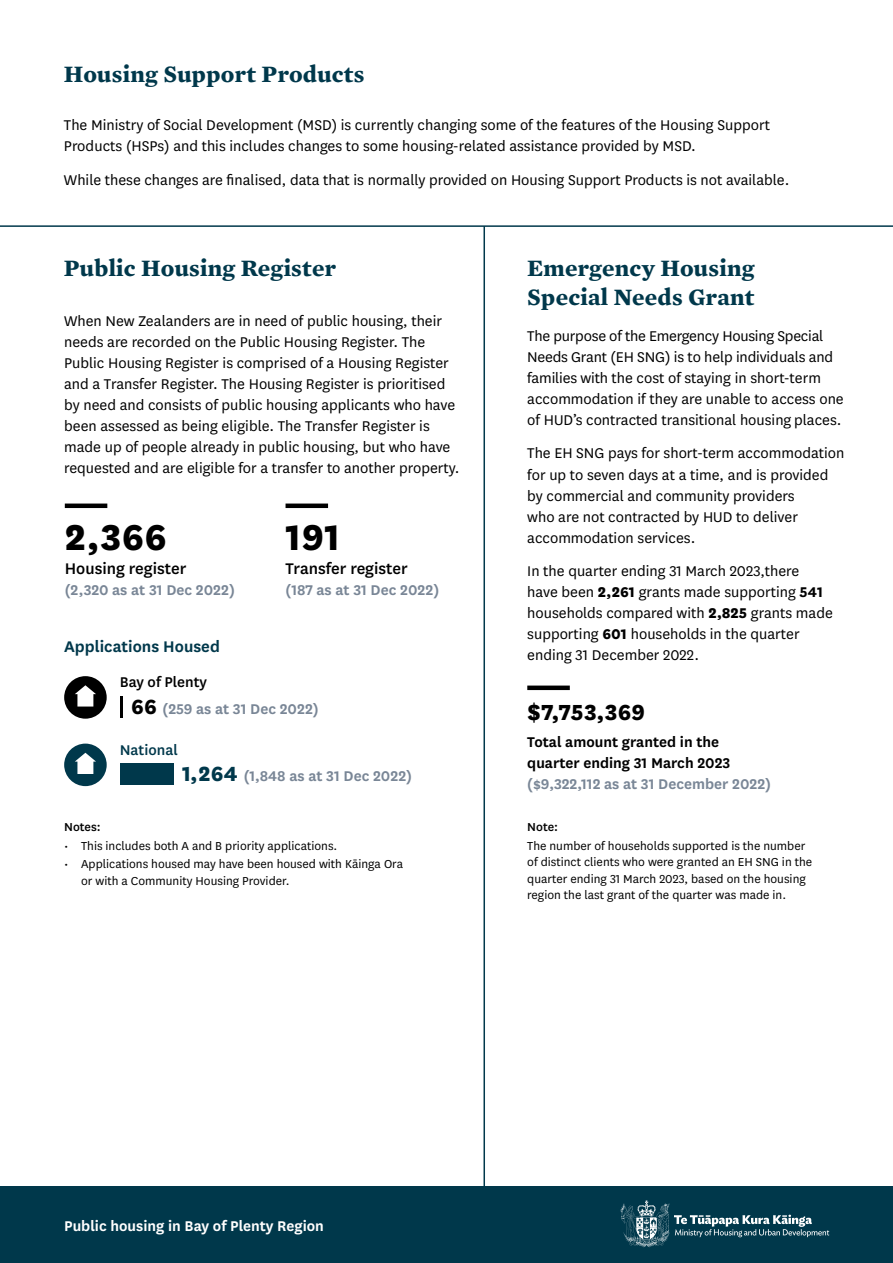
<style>
.page{position:relative;width:893px;height:1263px;background:#fff}
.page>*{position:absolute;margin:0;border:0;box-sizing:border-box;transform-origin:0 0}
.t1{font:800 42px "National";letter-spacing:.01em;color:#000}
.t2{font:800 25.5px "National";letter-spacing:.01em;color:#000}
.t3{font:700 24px/28.8px "Mercury Text G1";letter-spacing:.01em;color:#00384b}
.t4{font:500 18px "National";color:#000}
.t5{font:600 18px "National";color:#00384b}
.t6{font:16.5px/21px "National";color:#000}
.t7{font:600 16.5px/26.5px "National";color:#798696}
.t8{font:600 16.5px/21px "National";color:#000}
.t9{font:600 16.5px "National";color:#fff}
.t10{font:500 16.5px "National";color:#00384b}
.t11{font:13.5px/16.5px "National";color:#000}
.t12{font:500 13.5px "National";color:#000}
.s1{font-weight:500;color:#000}
.s2{font-weight:800;font-size:24px;color:#000}
.s3{font-weight:800;font-size:24px;color:#00384b}
.s4{font-weight:800}
.s5{font-weight:700}
</style>
<div class="page">
<div style="left:0;top:1186px;width:893px;height:77px;background:#00384b"></div>
<hr style="left:0;top:225px;width:893px;height:2px;background:#00384b">
<div style="left:65px;top:503px;width:42px;height:5px;background:#000"></div>
<div style="left:286px;top:503px;width:42px;height:5px;background:#000"></div>
<hr style="left:120px;top:696px;width:3px;height:21px;background:#000">
<div style="left:64px;top:676px;width:43px;height:43px;background:#000;border-radius:50%"></div>
<svg style="left:75px;top:685px;width:21px;height:21px"></svg>
<div style="left:527px;top:685px;width:43px;height:5px;background:#000"></div>
<hr style="left:483px;top:226px;width:2px;height:960px;background:#00384b">
<svg style="left:621px;top:1200px;width:208px;height:47px"></svg>
<div style="left:64px;top:744px;width:43px;height:42px;background:#00384b;border-radius:50%"></div>
<svg style="left:75px;top:753px;width:21px;height:21px"></svg>
<div style="left:120px;top:763px;width:53px;height:22px;background:#00384b"></div>
<h3 class="t3" style="left:64px;top:59px;width:302px">Housing Support Products</h3>
<p class="t6" style="left:64px;top:114px;width:707px">The Ministry of Social Development (MSD) is currently changing some of the features of the Housing Support<br>Products (HSPs) and this includes changes to some housing-related assistance provided by MSD.</p>
<p class="t6" style="left:64px;top:169px;width:727px">While these changes are finalised, data that is normally provided on Housing Support Products is not available.</p>
<h3 class="t3" style="left:64px;top:254px;width:274px">Public Housing Register</h3>
<p class="t6" style="left:64px;top:310px;width:397px">When New Zealanders are in need of public housing, their needs are recorded on the Public Housing Register. The Public Housing Register is comprised of a Housing Register and a Transfer Register. The Housing Register is prioritised by need and consists of public housing applicants who have been assessed as being eligible. The Transfer Register is made up of people already in public housing, but who have requested and are eligible for a transfer to another property.</p>
<h1 class="t1" style="left:65px;top:506px;width:103px">2,366</h1>
<p class="t4" style="left:65px;top:556px;width:123px">Housing register</p>
<p class="t7" style="left:65px;top:575px;width:172px">(2,320 as at 31 Dec 2022)</p>
<h1 class="t1" style="left:286px;top:506px;width:56px">191</h1>
<p class="t4" style="left:286px;top:556px;width:124px">Transfer register</p>
<p class="t7" style="left:286px;top:575px;width:155px">(187 as at 31 Dec 2022)</p>
<p class="t5" style="left:64px;top:634px;width:157px">Applications Housed</p>
<p class="t7" style="left:131px;top:668px;width:189px;text-indent:-11px"><span class="s1">Bay of Plenty<br></span><span class="s2">66</span> (259 as at 31 Dec 2022)</p>
<p class="t10" style="left:120px;top:738px;width:60px">National</p>
<p class="t7" style="left:182px;top:762px;width:232px"><span class="s3">1,264</span> (1,848 as at 31 Dec 2022)</p>
<p class="t12" style="left:64px;top:818px;width:38px">Notes:</p>
<p class="t11" style="left:64px;top:837px;width:275px">• This includes both A and B priority applications.</p>
<p class="t11" style="left:81px;top:855px;width:323px;text-indent:-17px">• Applications housed may have been housed with Kāinga Ora or with a Community Housing Provider.</p>
<h3 class="t3" style="left:527px;top:254px;width:229px">Emergency Housing<br>Special Needs Grant</h3>
<p class="t6" style="left:527px;top:324px;width:318px">The purpose of the Emergency Housing Special Needs Grant (EH SNG) is to help individuals and families with the cost of staying in short-term accommodation if they are unable to access one of HUD’s contracted transitional housing places.</p>
<p class="t6" style="left:527px;top:442px;width:319px">The EH SNG pays for short-term accommodation for up to seven days at a time, and is provided by commercial and community providers<br>who are not contracted by HUD to deliver accommodation services.</p>
<p class="t6" style="left:527px;top:560px;width:307px">In the quarter ending 31 March 2023,there have been <span class="s4">2,261</span> grants made supporting <span class="s5">541 </span>households compared with <span class="s4">2,825</span> grants made supporting <span class="s4">601</span> households in the quarter ending 31 December 2022.</p>
<h2 class="t2" style="left:527px;top:694px;width:119px">$7,753,369</h2>
<p class="t8" style="left:527px;top:730px;width:205px">Total amount granted in the quarter ending 31 March 2023</p>
<p class="t7" style="left:527px;top:769px;width:245px">($9,322,112 as at 31 December 2022)</p>
<p class="t12" style="left:527px;top:818px;width:32px">Note:</p>
<p class="t11" style="left:527px;top:837px;width:286px">The number of households supported is the number of distinct clients who were granted an EH SNG in the quarter ending 31 March 2023, based on the housing region the last grant of the quarter was made in.</p>
<p class="t9" style="left:64px;top:1214px;width:261px">Public housing in Bay of Plenty Region</p>
</div>
